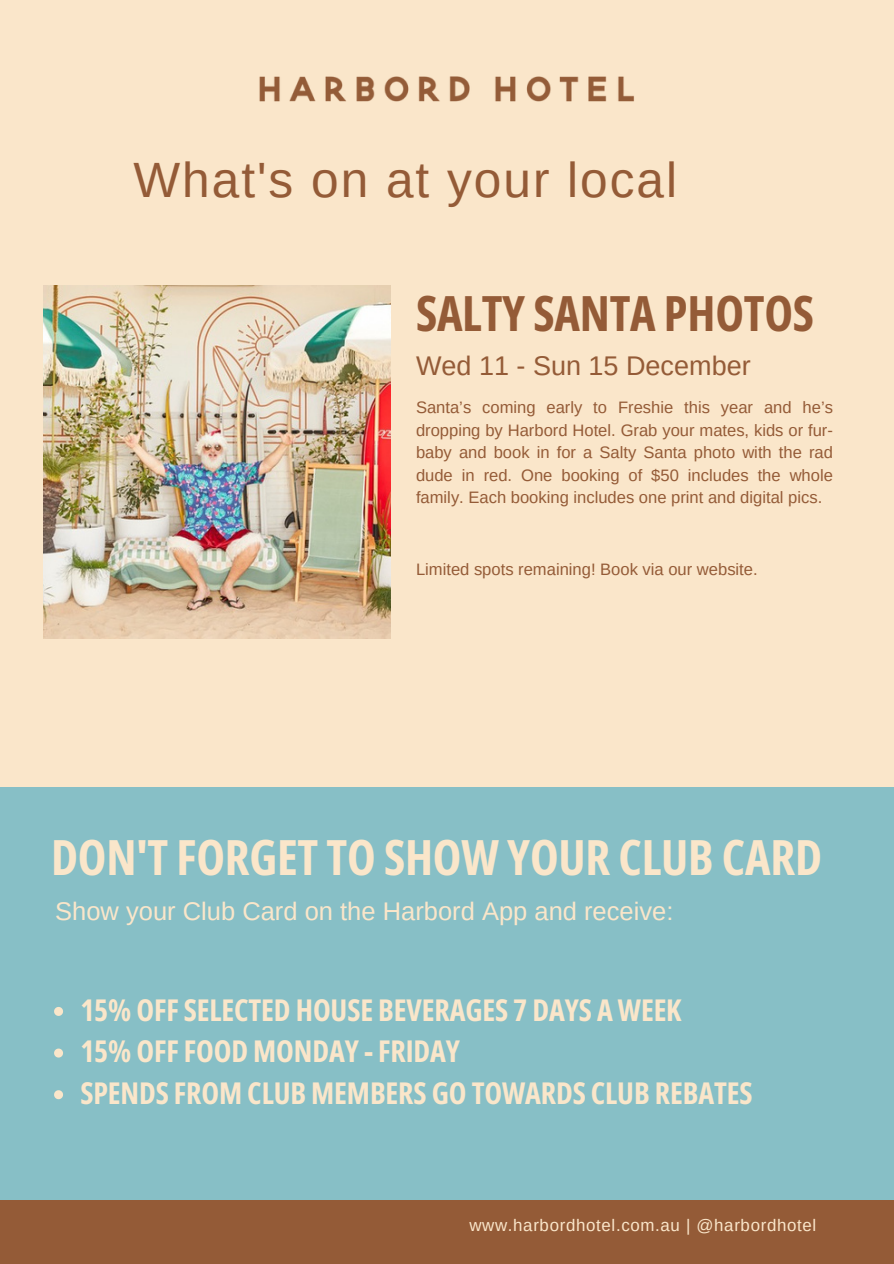
<style>
.page{position:relative;width:894px;height:1264px;background:#fff}
.page>*{position:absolute;margin:0;border:0;box-sizing:border-box;transform-origin:0 0}
.t1{font:49.5px "Arimo";letter-spacing:.04em;color:#945b37}
.t2{font:700 48.45px "Open Sans Condensed";letter-spacing:-.005em;color:#fae6ca}
.t3{font:700 48.45px "Open Sans Condensed";letter-spacing:-.005em;color:#945b37}
.t4{font:700 30px/41.7px "Open Sans Condensed";letter-spacing:-.005em;color:#fae6ca}
.t5{font:27px "Arimo";color:#945b37}
.t6{font:25.5px "Arimo";color:#fae6ca}
.t7{font:16.8px "Arimo";letter-spacing:.04em;color:#fae6ca}
.t8{font:16.5px/22.5px "Arimo";color:#945b37;text-align:justify}
</style>
<div class="page">
<div style="left:0;top:0;width:893px;height:1263px;background:#fae6ca"></div>
<img style="left:43px;top:286px;width:347px;height:352px">
<img style="left:259px;top:76px;width:375px;height:26px">
<div style="left:0;top:1199px;width:893px;height:64px;background:#945b37"></div>
<div style="left:0;top:787px;width:893px;height:412px;background:#87bfc6"></div>
<svg style="left:54px;top:1007px;width:9px;height:8px"></svg>
<svg style="left:54px;top:1048px;width:9px;height:9px"></svg>
<svg style="left:54px;top:1090px;width:9px;height:9px"></svg>
<h2 class="t1" style="left:133px;top:152px;width:545px">What's on at your local</h2>
<p class="t3" style="left:416px;top:279px;width:399px">SALTY SANTA PHOTOS</p>
<p class="t5" style="left:416px;top:351px;width:336px">Wed 11 - Sun 15 December</p>
<h1 class="t8" style="left:416px;top:396px;width:418px">Santa’s coming early to Freshie this year and he’s dropping by Harbord Hotel. Grab your mates, kids or fur&shy;baby and book in for a Salty Santa photo with the rad dude in red. One booking of $50 includes the whole family. Each booking includes one print and digital pics.</h1>
<p class="t8" style="left:416px;top:558px;width:343px">Limited spots remaining! Book via our website.</p>
<p class="t2" style="left:51px;top:823px;width:772px">DON'T FORGET TO SHOW YOUR CLUB CARD</p>
<h4 class="t6" style="left:55px;top:897px;width:619px">Show your Club Card on the Harbord App and receive:</h4>
<h5 class="t4" style="left:80px;top:988px;width:673px">15% OFF SELECTED HOUSE BEVERAGES 7 DAYS A WEEK<br>15% OFF FOOD MONDAY - FRIDAY<br>SPENDS FROM CLUB MEMBERS GO TOWARDS CLUB REBATES</h5>
<p class="t7" style="left:469px;top:1216px;width:348px">www.harbordhotel.com.au | @harbordhotel</p>
</div>
